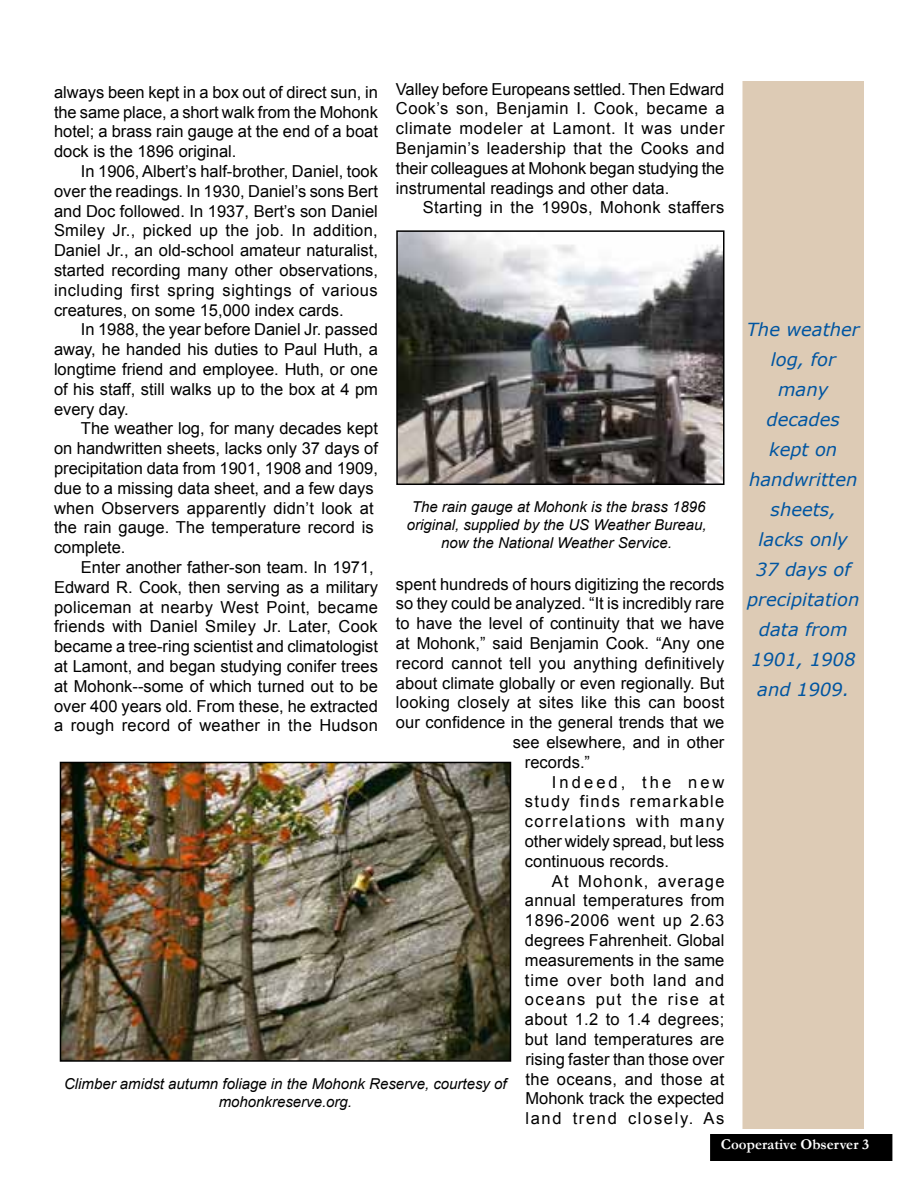
<style>
.page{position:relative;width:918px;height:1188px;background:#fff}
.page>*{position:absolute;margin:0;border:0;box-sizing:border-box;transform-origin:0 0}
.t1{font:italic 18px/30px "Verdana";color:#0055a1;text-align:center}
.t2{font:16.5px/19.8px "Arial";color:#000;text-align:justify}
.t3{font:16.5px "Arial";letter-spacing:.02em;color:#000}
.t4{font:16.5px "Arial";letter-spacing:.085em;color:#000}
.t5{font:16.5px "Arial";letter-spacing:.08em;color:#000}
.t6{font:16.5px "Arial";letter-spacing:.025em;color:#000}
.t7{font:16.5px "Arial";letter-spacing:.04em;color:#000}
.t8{font:16.5px "Arial";letter-spacing:.05em;color:#000}
.t9{font:16.5px "Arial";letter-spacing:.1em;color:#000}
.t10{font:16.5px "Arial";letter-spacing:.07em;color:#000}
.t11{font:16.5px "Arial";letter-spacing:.185em;color:#000}
.t12{font:italic 15px/18px "Arial";color:#000;text-align:center}
.t13{font:700 15px "Garamond";color:#fff}
</style>
<div class="page">
<div style="left:711px;top:1135px;width:181px;height:25px;background:#000"></div>
<div style="left:710px;top:1134px;width:182px;height:27px;border:2px solid #000"></div>
<div style="left:743px;top:82px;width:120px;height:1046px;background:#ddcbb5"></div>
<div style="left:742px;top:81px;width:122px;height:1048px;border:2px solid #ddcbb5"></div>
<img style="left:399px;top:233px;width:322px;height:249px">
<div style="left:396px;top:230px;width:328px;height:255px;border:2px solid #000"></div>
<img style="left:63px;top:765px;width:445px;height:294px">
<div style="left:60px;top:762px;width:451px;height:300px;border:2px solid #000"></div>
<p class="t2" style="left:396px;top:79px;width:330px">Valley before Europeans settled. Then Edward Cook’s son, Benjamin I. Cook, became a climate modeler at Lamont. It was under Benjamin’s leadership that the Cooks and their colleagues at Mohonk began studying the instrumental readings and other data.</p>
<p class="t3" style="left:423px;top:197px;width:303px">Starting in the 1990s, Mohonk staffers</p>
<p class="t2" style="left:54px;top:82px;width:325px">always been kept in a box out of direct sun, in the same place, a short walk from the Mohonk hotel; a brass rain gauge at the end of a boat dock is the 1896 original.</p>
<p class="t2" style="left:54px;top:161px;width:326px;text-indent:27px">In 1906, Albert’s half-brother, Daniel, took over the readings. In 1930, Daniel’s sons Bert and Doc followed. In 1937, Bert’s son Daniel Smiley Jr., picked up the job. In addition, Daniel Jr., an old-school amateur naturalist, started recording many other observations, including first spring sightings of various creatures, on some 15,000 index cards.</p>
<p class="t2" style="left:54px;top:320px;width:325px;text-indent:27px">In 1988, the year before Daniel Jr. passed away, he handed his duties to Paul Huth, a longtime friend and employee. Huth, or one of his staff, still walks up to the box at 4 pm every day.</p>
<p class="t2" style="left:54px;top:419px;width:325px;text-align:left;text-indent:27px">The weather log, for many decades kept on handwritten sheets, lacks only 37 days of precipitation data from 1901, 1908 and 1909, due to a missing data sheet, and a few days when Observers apparently didn’t look at the rain gauge. The temperature record is complete.</p>
<p class="t2" style="left:54px;top:557px;width:326px;text-align:left;text-indent:27px">Enter another father-son team. In 1971, Edward R. Cook, then serving as a military policeman at nearby West Point, became friends with Daniel Smiley Jr. Later, Cook became a tree-ring scientist and climatologist at Lamont, and began studying conifer trees at Mohonk--some of which turned out to be over 400 years old. From these, he extracted a rough record of weather in the Hudson</p>
<p class="t12" style="left:407px;top:498px;width:301px">The rain gauge at Mohonk is the brass 1896 original, supplied by the US Weather Bureau, now the National Weather Service.</p>
<p class="t2" style="left:396px;top:574px;width:330px">spent hundreds of hours digitizing the records</p>
<p class="t2" style="left:396px;top:594px;width:330px">so they could be analyzed. “It is incredibly rare</p>
<p class="t2" style="left:396px;top:614px;width:330px">to have the level of continuity that we have</p>
<p class="t2" style="left:396px;top:633px;width:330px">at Mohonk,” said Benjamin Cook. “Any one</p>
<p class="t2" style="left:396px;top:653px;width:330px">record cannot tell you anything definitively</p>
<p class="t2" style="left:396px;top:673px;width:330px">about climate globally or even regionally. But</p>
<p class="t3" style="left:396px;top:692px;width:330px">looking closely at sites like this can boost</p>
<p class="t2" style="left:396px;top:713px;width:330px">our confidence in the general trends that we</p>
<p class="t2" style="left:513px;top:732px;width:213px">see elsewhere, and in other</p>
<p class="t2" style="left:525px;top:752px;width:67px">records.”</p>
<p class="t11" style="left:552px;top:771px;width:174px">Indeed, the new</p>
<p class="t5" style="left:525px;top:791px;width:201px">study finds remarkable</p>
<p class="t4" style="left:525px;top:811px;width:201px">correlations with many</p>
<p class="t2" style="left:525px;top:831px;width:201px">other widely spread, but less</p>
<p class="t2" style="left:525px;top:851px;width:145px">continuous records.</p>
<p class="t10" style="left:552px;top:870px;width:174px">At Mohonk, average</p>
<p class="t2" style="left:525px;top:891px;width:201px">annual temperatures from</p>
<p class="t7" style="left:525px;top:910px;width:201px">1896-2006 went up 2.63</p>
<p class="t2" style="left:525px;top:930px;width:201px">degrees Fahrenheit. Global</p>
<p class="t2" style="left:525px;top:950px;width:201px">measurements in the same</p>
<p class="t8" style="left:525px;top:969px;width:201px">time over both land and</p>
<p class="t4" style="left:525px;top:989px;width:201px">oceans put the rise at</p>
<p class="t2" style="left:525px;top:1010px;width:201px">about 1.2 to 1.4 degrees;</p>
<p class="t2" style="left:525px;top:1029px;width:201px">but land temperatures are</p>
<p class="t2" style="left:525px;top:1049px;width:200px">rising faster than those over</p>
<p class="t6" style="left:525px;top:1068px;width:200px">the oceans, and those at</p>
<p class="t2" style="left:525px;top:1089px;width:201px">Mohonk track the expected</p>
<p class="t9" style="left:525px;top:1108px;width:201px">land trend closely. As</p>
<p class="t12" style="left:64px;top:1075px;width:444px">Climber amidst autumn foliage in the Mohonk Reserve, courtesy of mohonkreserve.org.</p>
<p class="t1" style="left:747px;top:314px;width:114px">The weather log, for many decades kept on handwritten sheets, lacks only<br>37 days of precipitation data from<br>1901, 1908 and 1909.</p>
<p class="t13" style="left:721px;top:1134px;width:150px">Cooperative Observer 3</p>
</div>
